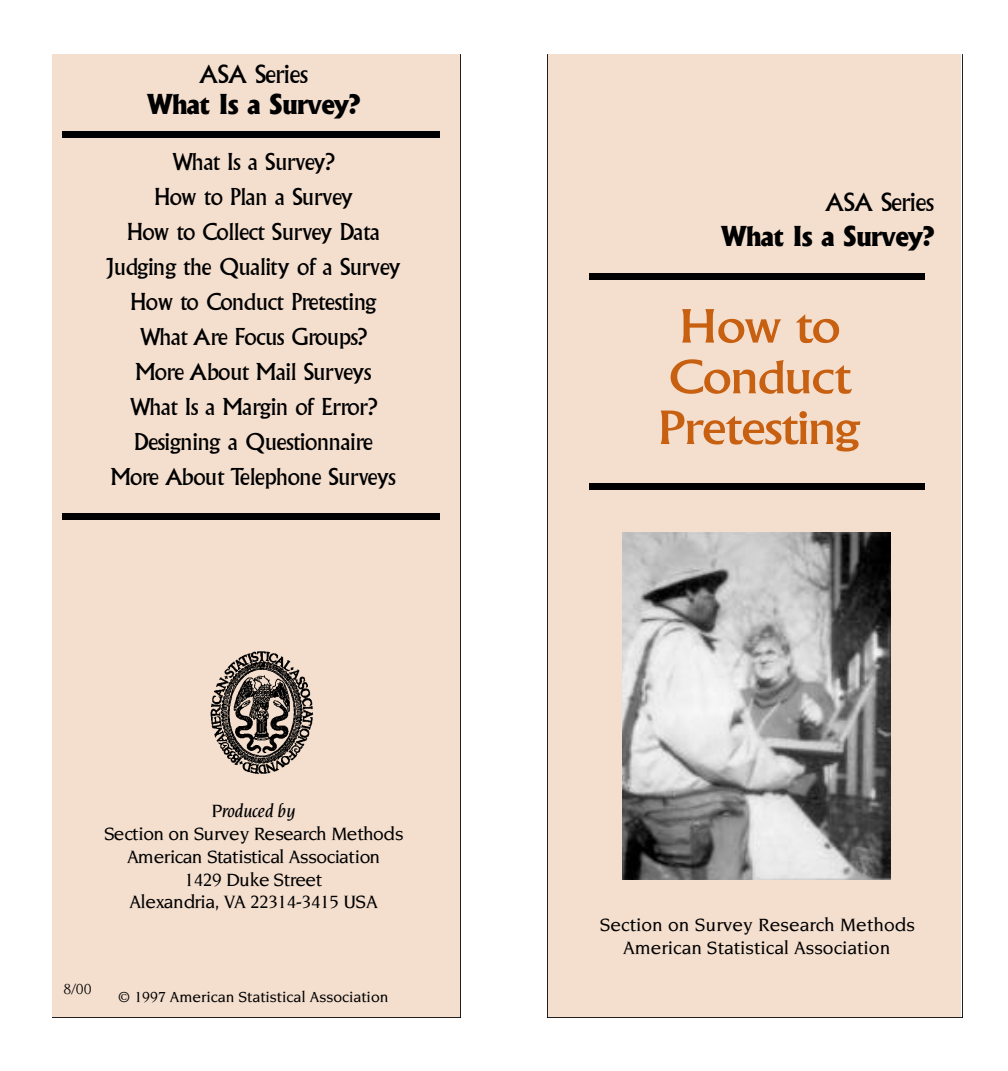
<style>
.page{position:relative;width:1008px;height:1071px;background:#fff}
.page>*{position:absolute;margin:0;border:0;box-sizing:border-box;transform-origin:0 0}
.t1{font:500 43.75px/50.8px "Albertus";letter-spacing:-.025em;color:#c76011;text-align:center;scale:1.2 1}
.t2{font:800 26.25px "Albertus";letter-spacing:-.025em;color:#000}
.t3{font:24.5px "Albertus";letter-spacing:-.035em;color:#000}
.t4{font:22.75px/35px "Albertus";letter-spacing:-.04em;color:#000;text-align:center}
.t5{font:500 19.25px/22.8px "Novarese";letter-spacing:-.025em;color:#000;text-align:center}
.t6{font:500 19.25px/22.8px "Novarese";color:#000;text-align:center}
.t7{font:italic 500 19.25px "Novarese";letter-spacing:-.025em;color:#000}
.t8{font:500 15.75px "Novarese";color:#000}
.t9{font:15.75px "Novarese";color:#000}
</style>
<div class="page">
<div style="left:52px;top:54px;width:409px;height:963px;background:#f4dfcf"></div>
<div style="left:62px;top:131px;width:378px;height:7px;background:#000"></div>
<div style="left:62px;top:513px;width:378px;height:7px;background:#000"></div>
<img style="left:203px;top:645px;width:113px;height:138px">
<div style="left:547px;top:54px;width:414px;height:963px;background:#f4dfcf"></div>
<div style="left:589px;top:273px;width:336px;height:7px;background:#000"></div>
<div style="left:589px;top:483px;width:336px;height:7px;background:#000"></div>
<img style="left:623px;top:533px;width:267px;height:346px">
<p class="t3" style="left:199px;top:64px;width:111px">ASA Seri e s</p>
<p class="t2" style="left:147px;top:88px;width:215px">What Is a Survey?</p>
<p class="t4" style="left:106px;top:146px;width:296px">What Is a Survey ?<br>How to Plan a Survey<br>How to Collect Survey Data<br>Judging the Quality of a Survey<br>How to Conduct Pre t e s t i n g<br>What A re Focus Gro u p s ?<br>M o re About Mail Survey s<br>What Is a Margin of Erro r ?<br>Designing a Questionnaire<br>M o re About Telephone Survey s</p>
<p class="t7" style="left:211px;top:803px;width:86px">P roduced by</p>
<p class="t5" style="left:104px;top:823px;width:301px">Section on Survey Research Methods<br>American Statistical Association<br>1429 Duke Stre e t<br>Alexandria, VA 22314-3415 USA</p>
<p class="t9" style="left:64px;top:982px;width:30px">8/00</p>
<p class="t8" style="left:118px;top:991px;width:272px">© 1997 American Statistical Association</p>
<p class="t3" style="left:825px;top:193px;width:111px">ASA Seri e s</p>
<p class="t2" style="left:721px;top:220px;width:215px">What Is a Survey?</p>
<h1 class="t1" style="left:659px;top:301px;width:169px">How to<br>Conduct<br>P r e t e s t i n g</h1>
<p class="t6" style="left:600px;top:915px;width:317px">Section on Survey Research Methods<br>American Statistical Association</p>
</div>
